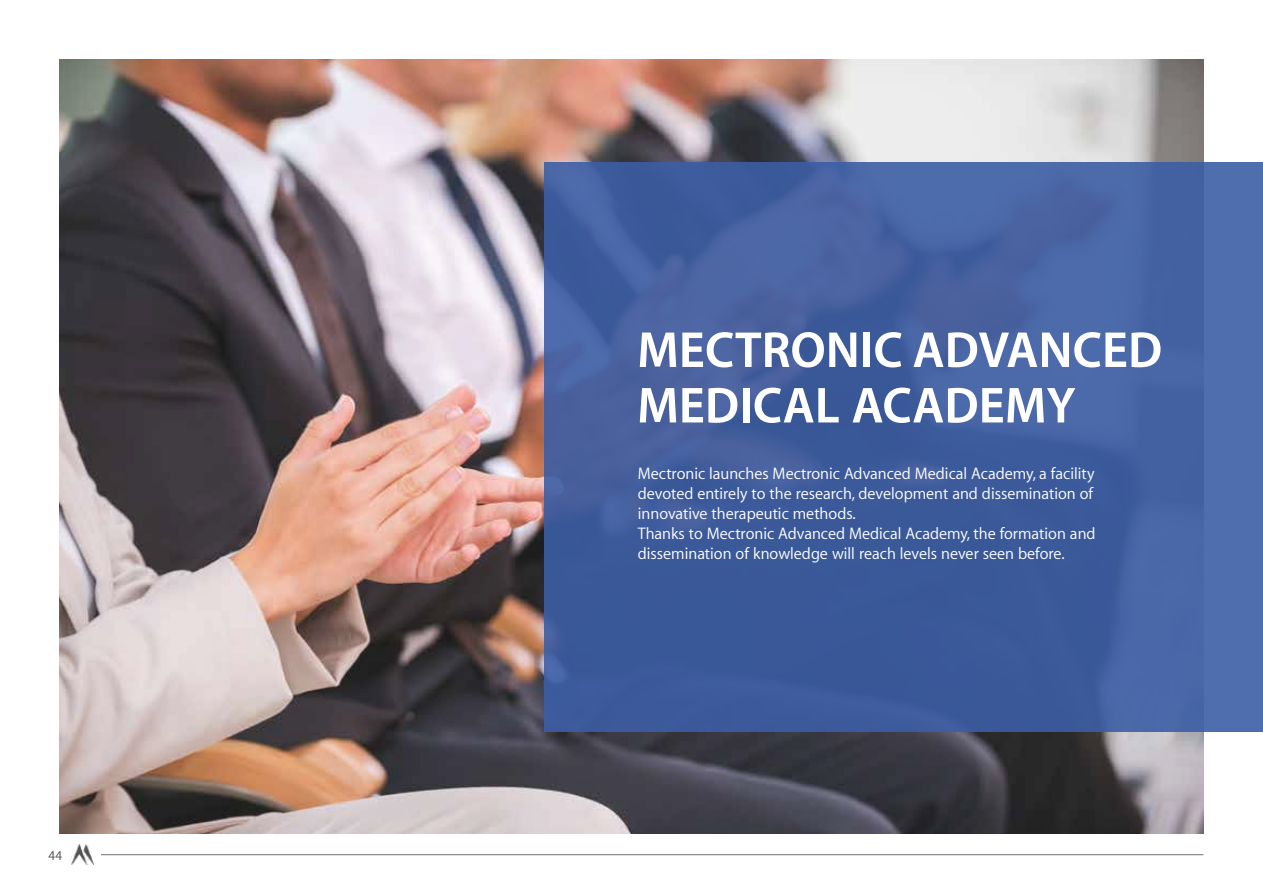
<style>
.page{position:relative;width:1263px;height:893px;background:#fff}
.page>*{position:absolute;margin:0;border:0;box-sizing:border-box;transform-origin:0 0}
.t1{font:700 51px/55.5px "Myriad Set Pro";color:#fff}
.t2{font:16.5px/19.8px "Myriad Set Pro Text";color:#fff}
.t3{font:13.5px "Myriad Set Pro Text";color:#4a4a49}
</style>
<div class="page">
<img style="left:60px;top:60px;width:1143px;height:773px">
<hr style="left:101px;top:854px;width:1102px;height:1px;background:#706f6f">
<img style="left:71px;top:845px;width:23px;height:20px">
<div style="left:544px;top:162px;width:719px;height:569px;background:linear-gradient(to right,#3e5a99,#4866a6)"></div>
<p class="t3" style="left:48px;top:845px;width:15px">44</p>
<h1 class="t1" style="left:637px;top:320px;width:527px">MECTRONIC ADVANCED<br>MEDICAL ACADEMY</h1>
<p class="t2" style="left:638px;top:463px;width:459px">Mectronic launches Mectronic Advanced Medical Academy, a facility devoted entirely to the research, development and dissemination of innovative therapeutic methods.<br>Thanks to Mectronic Advanced Medical Academy, the formation and dissemination of knowledge will reach levels never seen before.</p>
</div>
